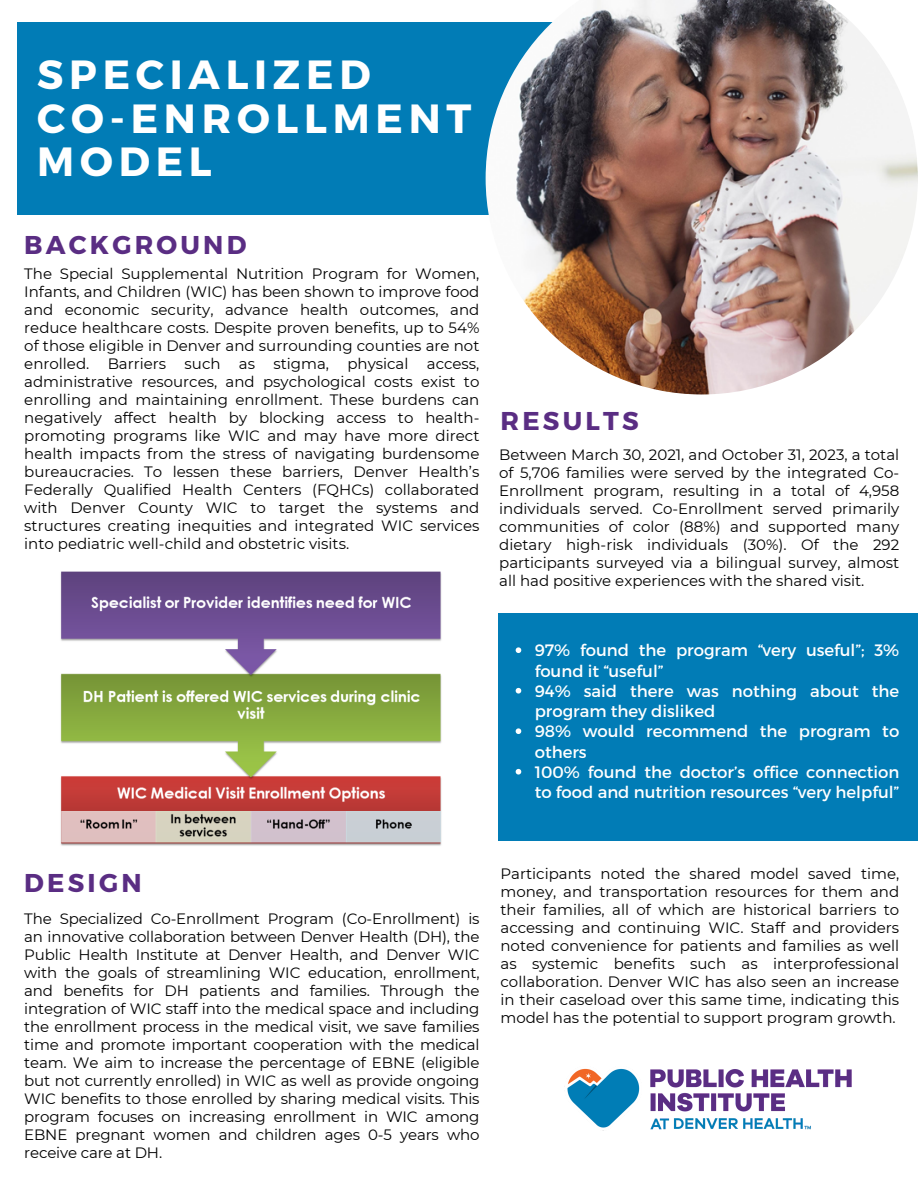
<style>
.page{position:relative;width:918px;height:1188px;background:#fff}
.page>*{position:absolute;margin:0;border:0;box-sizing:border-box;transform-origin:0 0}
.t1{font:700 40.8px/43.8px "Montserrat";letter-spacing:.14em;color:#fff}
.t2{font:700 25.8px "Montserrat";letter-spacing:.125em;color:#5a2d83}
.t3{font:16.5px/20.2px "Montserrat";color:#fff}
.t4{font:15px/18px "Montserrat";color:#000;text-align:justify}
</style>
<div class="page">
<div style="left:18px;top:22px;width:599px;height:193px;background:#017cb6"></div>
<div style="left:498px;top:613px;width:420px;height:228px;background:#017cb6"></div>
<img style="left:486px;top:0;width:432px;height:394px">
<img style="left:567px;top:1068px;width:285px;height:63px">
<img style="left:60px;top:572px;width:382px;height:274px">
<svg style="left:516px;top:647px;width:5px;height:6px"></svg>
<svg style="left:516px;top:688px;width:5px;height:6px"></svg>
<svg style="left:516px;top:728px;width:5px;height:6px"></svg>
<svg style="left:516px;top:769px;width:5px;height:6px"></svg>
<p class="t1" style="left:37px;top:50px;width:436px">SPECIALIZED<br>CO-ENROLLMENT<br>MODEL</p>
<h2 class="t2" style="left:24px;top:228px;width:224px">BACKGROUND</h2>
<p class="t4" style="left:24px;top:265px;width:457px">The Special Supplemental Nutrition Program for Women, Infants, and Children (WIC) has been shown to improve food and economic security, advance health outcomes, and reduce healthcare costs. Despite proven benefits, up to 54% of those eligible in Denver and surrounding counties are not enrolled. Barriers such as stigma, physical access, administrative resources, and psychological costs exist to enrolling and maintaining enrollment. These burdens can negatively affect health by blocking access to health&shy;promoting programs like WIC and may have more direct health impacts from the stress of navigating burdensome bureaucracies. To lessen these barriers, Denver Health’s Federally Qualified Health Centers (FQHCs) collaborated with Denver County WIC to target the systems and structures creating inequities and integrated WIC services into pediatric well-child and obstetric visits.</p>
<p class="t2" style="left:500px;top:404px;width:140px">RESULTS</p>
<p class="t4" style="left:499px;top:446px;width:402px">Between March 30, 2021, and October 31, 2023, a total of 5,706 families were served by the integrated Co-Enrollment program, resulting in a total of 4,958 individuals served. Co-Enrollment served primarily communities of color (88%) and supported many dietary high-risk individuals (30%). Of the 292 participants surveyed via a bilingual survey, almost all had positive experiences with the shared visit.</p>
<p class="t3" style="left:535px;top:640px;width:366px">97% found the program “very useful”; 3% found it “useful”</p>
<p class="t3" style="left:535px;top:680px;width:366px">94% said there was nothing about the program they disliked</p>
<h2 class="t3" style="left:535px;top:721px;width:366px">98% would recommend the program to others</h2>
<p class="t3" style="left:535px;top:761px;width:366px">100% found the doctor’s office connection to food and nutrition resources “very helpful”</p>
<p class="t2" style="left:24px;top:866px;width:119px">DESIGN</p>
<p class="t4" style="left:24px;top:910px;width:457px">The Specialized Co-Enrollment Program (Co-Enrollment) is an innovative collaboration between Denver Health (DH), the Public Health Institute at Denver Health, and Denver WIC with the goals of streamlining WIC education, enrollment, and benefits for DH patients and families. Through the integration of WIC staff into the medical space and including the enrollment process in the medical visit, we save families time and promote important cooperation with the medical team. We aim to increase the percentage of EBNE (eligible but not currently enrolled) in WIC as well as provide ongoing WIC benefits to those enrolled by sharing medical visits. This program focuses on increasing enrollment in WIC among EBNE pregnant women and children ages 0-5 years who receive care at DH.</p>
<p class="t4" style="left:500px;top:865px;width:400px">Participants noted the shared model saved time, money, and transportation resources for them and their families, all of which are historical barriers to accessing and continuing WIC. Staff and providers noted convenience for patients and families as well as systemic benefits such as interprofessional collaboration. Denver WIC has also seen an increase in their caseload over this same time, indicating this model has the potential to support program growth.</p>
</div>
